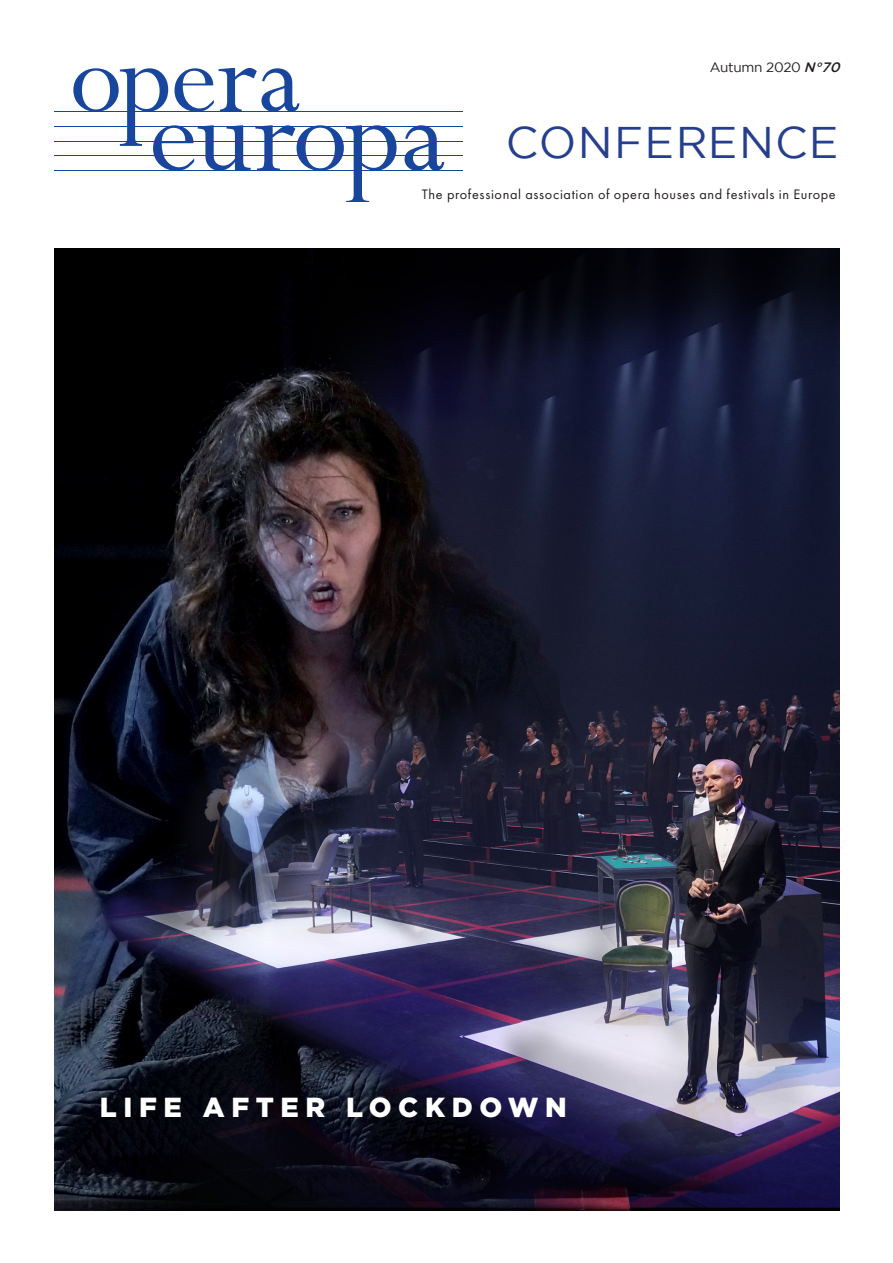
<style>
.page{position:relative;width:893px;height:1263px;background:#fff}
.page>*{position:absolute;margin:0;border:0;box-sizing:border-box;transform-origin:0 0}
.t1{font:44.25px "Gotham";letter-spacing:.025em;color:#253f8e}
.t2{font:900 27.6px "Gotham";letter-spacing:.24em;color:#fff}
.t3{font:14.25px "Futura PT";letter-spacing:.045em;color:#231f20}
.t4{font:13.65px "Gotham";letter-spacing:-.02em;color:#231f20}
.s1{font-weight:500;font-style:italic}
</style>
<div class="page">
<img style="left:55px;top:249px;width:785px;height:962px">
<hr style="left:55px;top:111px;width:408px;height:1px;background:#18469d">
<hr style="left:55px;top:126px;width:408px;height:1px;background:#18469d">
<hr style="left:55px;top:141px;width:408px;height:1px;background:#18469d">
<hr style="left:55px;top:156px;width:408px;height:1px;background:#18469d">
<hr style="left:55px;top:170px;width:408px;height:1px;background:#18469d">
<svg style="left:73px;top:69px;width:324px;height:133px"></svg>
<svg style="left:405px;top:125px;width:39px;height:45px"></svg>
<p class="t4" style="left:710px;top:60px;width:135px">Autumn 2020 <span class="s1">N°70</span></p>
<p class="t1" style="left:506px;top:117px;width:334px">CONFERENCE</p>
<p class="t3" style="left:422px;top:186px;width:416px">The professional association of opera houses and festivals in Europe</p>
<p class="t2" style="left:100px;top:1092px;width:468px">LIFE AFTER LOCKDOWN</p>
</div>
